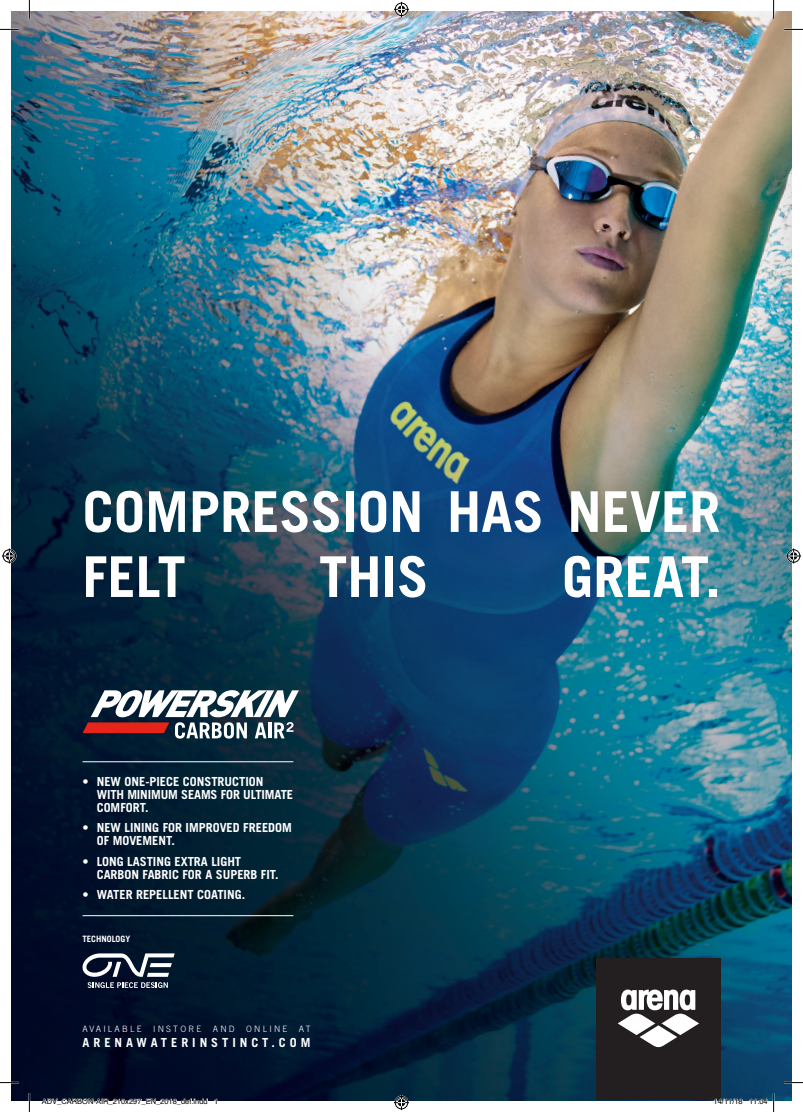
<style>
.page{position:relative;width:803px;height:1112px;background:#fff}
.page>*{position:absolute;margin:0;border:0;box-sizing:border-box;transform-origin:0 0}
.t1{font:700 56.25px "Trade Gothic LT Std";color:#fff}
.t2{font:700 12.5px/13.1px "Trade Gothic LT Std";color:#fff}
.t3{font:700 12.5px "Trade Gothic LT Std";letter-spacing:.315em;color:#fff}
.t4{font:300 8.75px "Trade Gothic";letter-spacing:.25em;color:#fff}
.t5{font:700 8.75px "Trade Gothic LT Std";color:#fff}
.t6{font:7.5px "Helvetica";color:#000}
</style>
<div class="page">
<img style="left:12px;top:12px;width:779px;height:1087px">
<svg style="left:83px;top:953px;width:92px;height:34px"></svg>
<div style="left:596px;top:958px;width:124px;height:141px;background:#231f20"></div>
<svg style="left:618px;top:989px;width:81px;height:57px"></svg>
<hr style="left:83px;top:761px;width:210px;height:1px;background:#fff">
<hr style="left:83px;top:915px;width:210px;height:1px;background:#fff">
<svg style="left:83px;top:690px;width:216px;height:48px"></svg>
<svg style="left:0;top:29px;width:19px;height:1px"></svg>
<svg style="left:784px;top:29px;width:19px;height:1px"></svg>
<svg style="left:0;top:1081px;width:19px;height:2px"></svg>
<svg style="left:784px;top:1081px;width:19px;height:2px"></svg>
<svg style="left:29px;top:0;width:1px;height:19px"></svg>
<svg style="left:29px;top:1092px;width:1px;height:19px"></svg>
<svg style="left:773px;top:0;width:1px;height:19px"></svg>
<svg style="left:394px;top:2px;width:15px;height:15px"></svg>
<svg style="left:394px;top:1094px;width:15px;height:15px"></svg>
<svg style="left:2px;top:548px;width:15px;height:15px"></svg>
<svg style="left:786px;top:548px;width:15px;height:15px"></svg>
<svg style="left:41px;top:1098px;width:167px;height:3px"></svg>
<svg style="left:714px;top:1098px;width:29px;height:3px"></svg>
<svg style="left:749px;top:1092px;width:25px;height:19px"></svg>
<p class="t1" style="left:83px;top:477px;width:639px">COMPRESSION HAS NEVER</p>
<p class="t1" style="left:83px;top:542px;width:105px">FELT</p>
<p class="t1" style="left:319px;top:542px;width:111px">THIS</p>
<p class="t1" style="left:562px;top:542px;width:160px">GREAT.</p>
<p class="t2" style="left:97px;top:774px;width:198px;text-indent:-14px">• NEW ONE-PIECE CONSTRUCTION<br>WITH MINIMUM SEAMS FOR ULTIMATE<br>COMFORT.</p>
<p class="t2" style="left:97px;top:820px;width:197px;text-indent:-14px">• NEW LINING FOR IMPROVED FREEDOM<br>OF MOVEMENT.</p>
<p class="t2" style="left:97px;top:854px;width:184px;text-indent:-14px">• LONG LASTING EXTRA LIGHT<br>CARBON FABRIC FOR A SUPERB FIT.</p>
<p class="t2" style="left:83px;top:887px;width:164px">• WATER REPELLENT COATING.</p>
<p class="t5" style="left:83px;top:933px;width:49px">TECHNOLOGY</p>
<p class="t4" style="left:83px;top:1023px;width:60px">AVAILABLE</p>
<p class="t4" style="left:153px;top:1023px;width:50px">INSTORE</p>
<p class="t4" style="left:213px;top:1023px;width:23px">AND</p>
<p class="t4" style="left:246px;top:1023px;width:43px">ONLINE</p>
<p class="t4" style="left:299px;top:1023px;width:13px">AT</p>
<p class="t3" style="left:83px;top:1034px;width:229px">ARENAWATERINSTINCT.COM</p>
<p class="t6" style="left:42px;top:1095px;width:178px">ADV_CARBON-AIR_210x297_EN_2018_def.indd 1</p>
<p class="t6" style="left:713px;top:1095px;width:56px">14/11/18 11:04</p>
</div>
